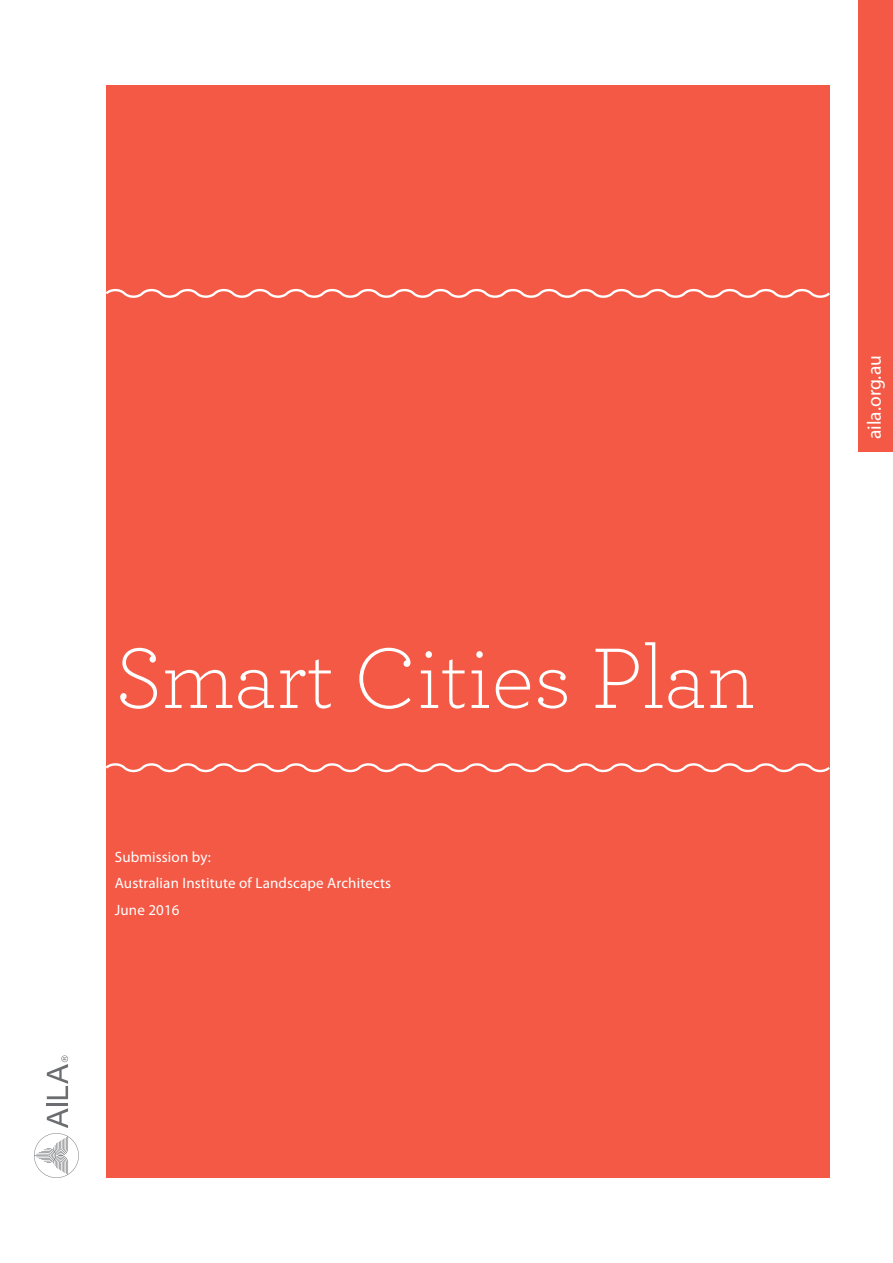
<style>
.page{position:relative;width:893px;height:1263px;background:#fff}
.page>*{position:absolute;margin:0;border:0;box-sizing:border-box;transform-origin:0 0}
.Header_White{font:300 90px "Archer";color:#fff}
.Small_Copy{font:19.5px "Myriad Pro";color:#fff}
.Bold_White{font:15px "Myriad Pro";letter-spacing:.01em;color:#fff}
</style>
<div class="page">
<hr style="left:47px;top:1103px;width:21px;height:3px;background:#6c6d70">
<svg style="left:34px;top:1108px;width:45px;height:70px"></svg>
<svg style="left:47px;top:1055px;width:21px;height:44px"></svg>
<div style="left:859px;top:0;width:34px;height:451px;background:#f45945"></div>
<div style="left:106px;top:85px;width:724px;height:1093px;background:#f45945"></div>
<svg style="left:106px;top:288px;width:724px;height:10px"></svg>
<svg style="left:106px;top:763px;width:724px;height:10px"></svg>
<p class="Header_White" style="left:115px;top:619px;width:642px">Smart Cities Plan</p>
<p class="Bold_White" style="left:115px;top:847px;width:98px">Submission by:</p>
<p class="Bold_White" style="left:115px;top:874px;width:278px">Australian Institute of Landscape Architects</p>
<p class="Bold_White" style="left:115px;top:900px;width:66px">June 2016</p>
<p class="Small_Copy" style="left:862px;top:439px;width:85px;rotate:-90deg">aila.org.au</p>
</div>
